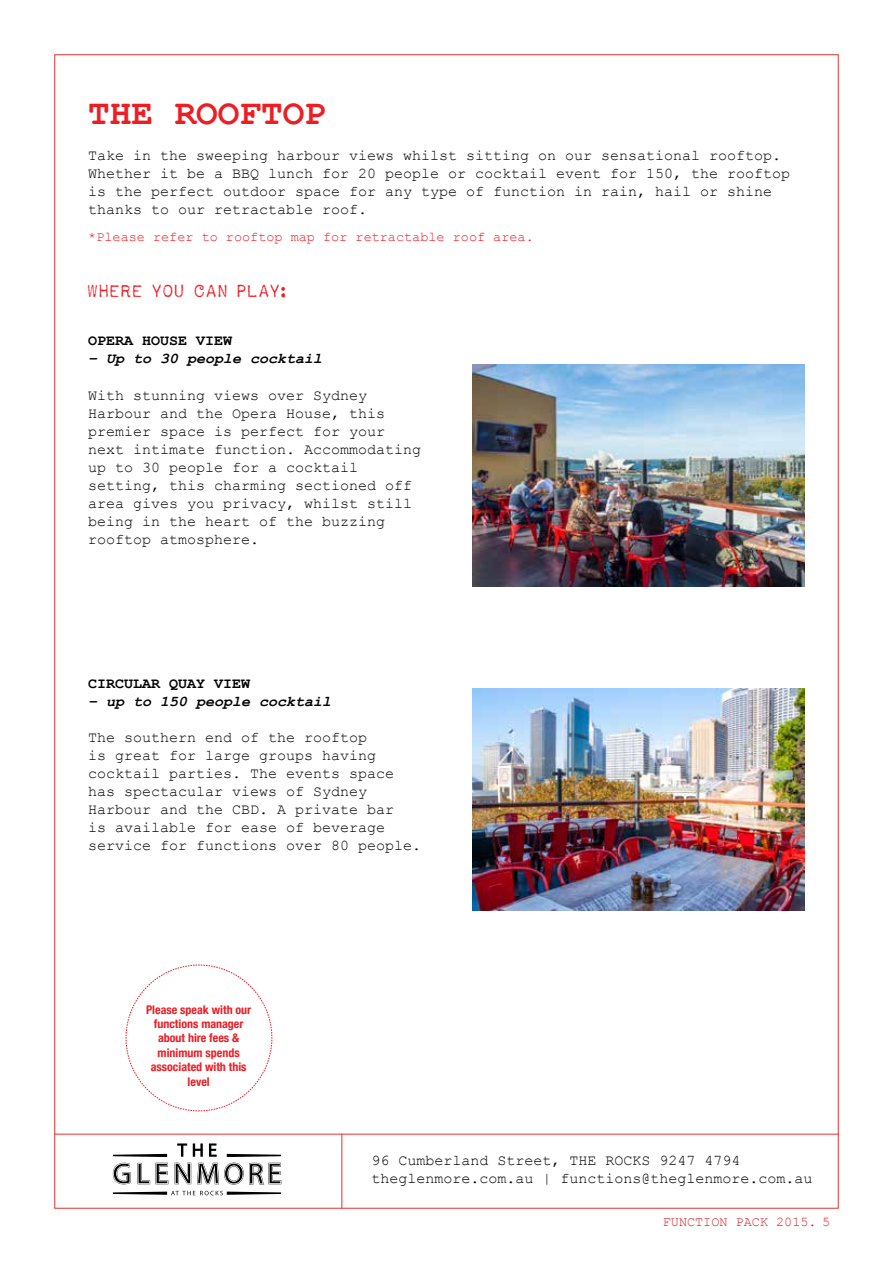
<style>
.page{position:relative;width:893px;height:1263px;background:#fff}
.page>*{position:absolute;margin:0;border:0;box-sizing:border-box;transform-origin:0 0}
.t1{font:700 36px "Courier New";color:#ed1d24}
.t2{font:18px "USIS1949";color:#ed1d24}
.t3{font:15px/18px "Courier New";color:#000}
.t4{font:italic 700 15px "Courier New";color:#000}
.t5{font:700 15px "Courier New";color:#000}
.t6{font:13.5px "Courier New";color:#ed1d24}
.t7{font:13.5px "Courier New";color:#d2232a}
.t8{font:700 condensed 12px/14.4px "Helvetica Neue";color:#ed1d24;text-align:center}
.s1{color:#ed1d24}
</style>
<div class="page">
<hr style="left:54px;top:1134px;width:785px;height:1px;background:#ee2d2d">
<hr style="left:341px;top:1134px;width:1px;height:74px;background:#ee2d2d">
<svg style="left:113px;top:1154px;width:54px;height:3px"></svg>
<svg style="left:113px;top:1191px;width:168px;height:4px"></svg>
<svg style="left:137px;top:1163px;width:13px;height:21px"></svg>
<svg style="left:156px;top:1163px;width:12px;height:21px"></svg>
<svg style="left:175px;top:1143px;width:106px;height:41px"></svg>
<svg style="left:113px;top:1163px;width:18px;height:21px"></svg>
<svg style="left:125px;top:964px;width:147px;height:147px"></svg>
<img style="left:473px;top:689px;width:332px;height:222px">
<img style="left:473px;top:364px;width:332px;height:222px">
<h1 class="t1" style="left:88px;top:91px;width:239px">THE ROOFTOP</h1>
<p class="t3" style="left:88px;top:146px;width:703px">Take in the sweeping harbour views whilst sitting on our sensational rooftop.<br>Whether it be a BBQ lunch for 20 people or cocktail event for 150, the rooftop is the perfect outdoor space for any type of function in rain, hail or shine thanks to our retractable roof.</p>
<p class="t6" style="left:88px;top:229px;width:447px">*Please refer to rooftop map for retractable roof area.</p>
<p class="t2" style="left:88px;top:281px;width:201px">WHERE YOU CAN PLAY:</p>
<p class="t5" style="left:88px;top:331px;width:145px">OPERA HOUSE VIEW</p>
<p class="t4" style="left:88px;top:348px;width:236px">– Up to 30 people cocktail</p>
<p class="t3" style="left:88px;top:385px;width:335px">With stunning views over Sydney<br>Harbour and the Opera House, this premier space is perfect for your next intimate function. Accommodating up to 30 people for a cocktail setting, this charming sectioned off area gives you privacy, whilst still being in the heart of the buzzing rooftop atmosphere.</p>
<p class="t5" style="left:88px;top:673px;width:163px">CIRCULAR QUAY VIEW</p>
<p class="t4" style="left:88px;top:690px;width:245px">– up to 150 people cocktail</p>
<p class="t3" style="left:88px;top:727px;width:335px">The southern end of the rooftop<br>is great for large groups having cocktail parties. The events space has spectacular views of Sydney Harbour and the CBD. A private bar<br>is available for ease of beverage service for functions over 80 people.</p>
<p class="t8" style="left:146px;top:1001px;width:107px">Please speak with our functions manager about hire fees &amp; minimum spends associated with this level</p>
<p class="t3" style="left:371px;top:1151px;width:443px">96 Cumberland Street, THE ROCKS 9247 4794 theglenmore.com.au | functions@theglenmore.com.au</p>
<p class="t7" style="left:663px;top:1213px;width:169px">FUNCTION PACK 2015. <span class="s1">5</span></p>
</div>
